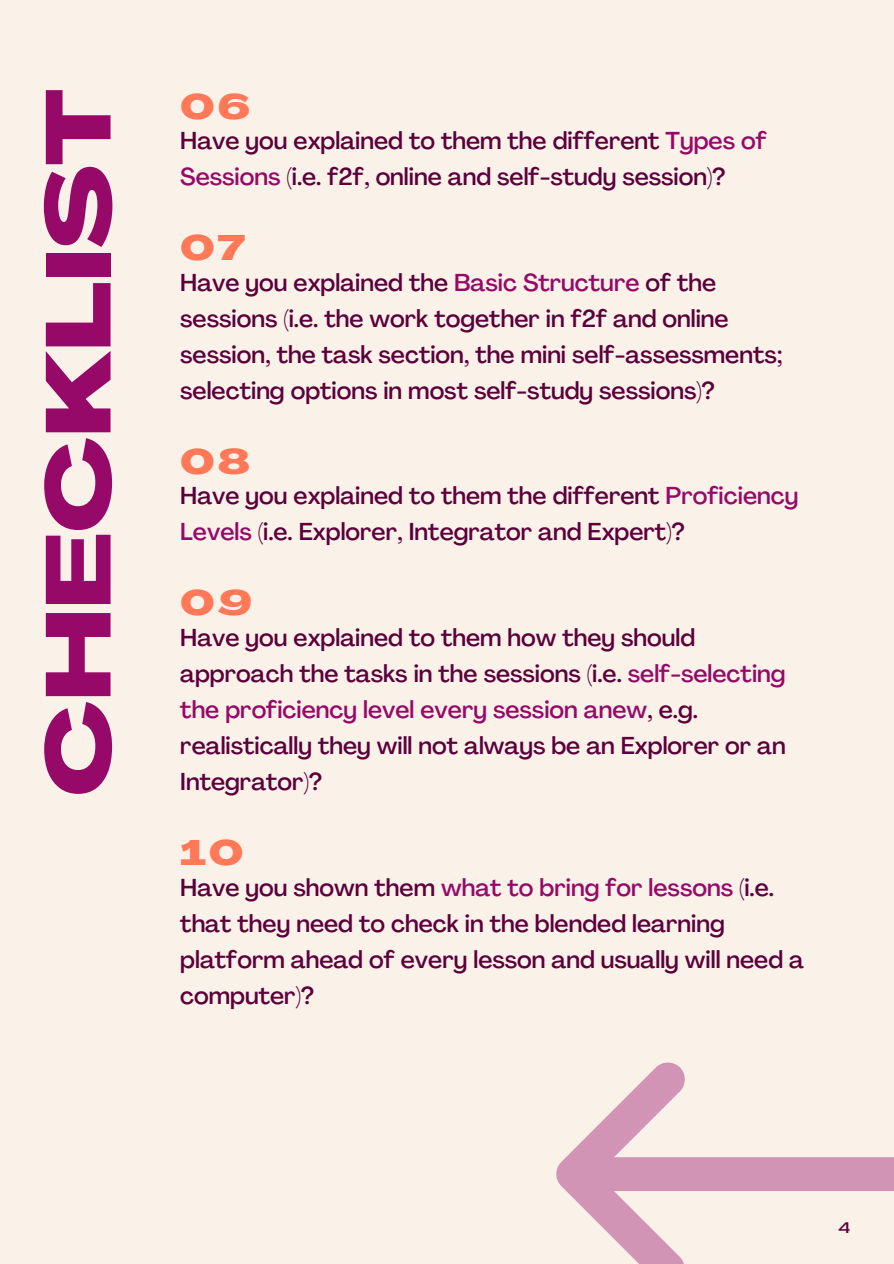
<style>
.page{position:relative;width:894px;height:1264px;background:#fff}
.page>*{position:absolute;margin:0;border:0;box-sizing:border-box;transform-origin:0 0}
.t1{font:800 90.3px "Agrandir Grand";color:#960968}
.t2{font:800 34.95px "Agrandir Grand";letter-spacing:.08em;color:#ff7958}
.t3{font:500 24.15px/36px "Agrandir";color:#5c003c}
.t4{font:500 15px "Agrandir Grand";color:#5c003c}
.s1{color:#960968}
</style>
<div class="page">
<div style="left:0;top:0;width:893px;height:1263px;background:#faf2e9"></div>
<svg style="left:556px;top:1062px;width:337px;height:201px"></svg>
<h1 class="t1" style="left:43px;top:796px;width:709px;rotate:-90deg">CHECKLIST</h1>
<p class="t2" style="left:180px;top:92px;width:71px">06</p>
<p class="t3" style="left:180px;top:125px;width:588px">Have you explained to them the different <span class="s1">Types of<br>Sessions</span> (i.e. f2f, online and self-study session)?</p>
<p class="t2" style="left:180px;top:234px;width:66px">07</p>
<p class="t3" style="left:180px;top:266px;width:603px">Have you explained the <span class="s1">Basic Structure</span> of the sessions (i.e. the work together in f2f and online session, the task section, the mini self-assessments; selecting options in most self-study sessions)?</p>
<p class="t2" style="left:180px;top:447px;width:71px">08</p>
<p class="t3" style="left:180px;top:480px;width:619px">Have you explained to them the different <span class="s1">Proficiency<br>Levels</span> (i.e. Explorer, Integrator and Expert)?</p>
<p class="t2" style="left:180px;top:589px;width:73px">09</p>
<p class="t3" style="left:180px;top:622px;width:607px">Have you explained to them how they should approach the tasks in the sessions (i.e. <span class="s1">self-selecting the proficiency level every session anew</span>, e.g. realistically they will not always be an Explorer or an Integrator)?</p>
<p class="t2" style="left:180px;top:838px;width:65px">10</p>
<p class="t3" style="left:180px;top:871px;width:625px">Have you shown them <span class="s1">what to bring for lessons</span> (i.e. that they need to check in the blended learning platform ahead of every lesson and usually will need a computer)?</p>
<p class="t4" style="left:838px;top:1221px;width:13px">4</p>
</div>
